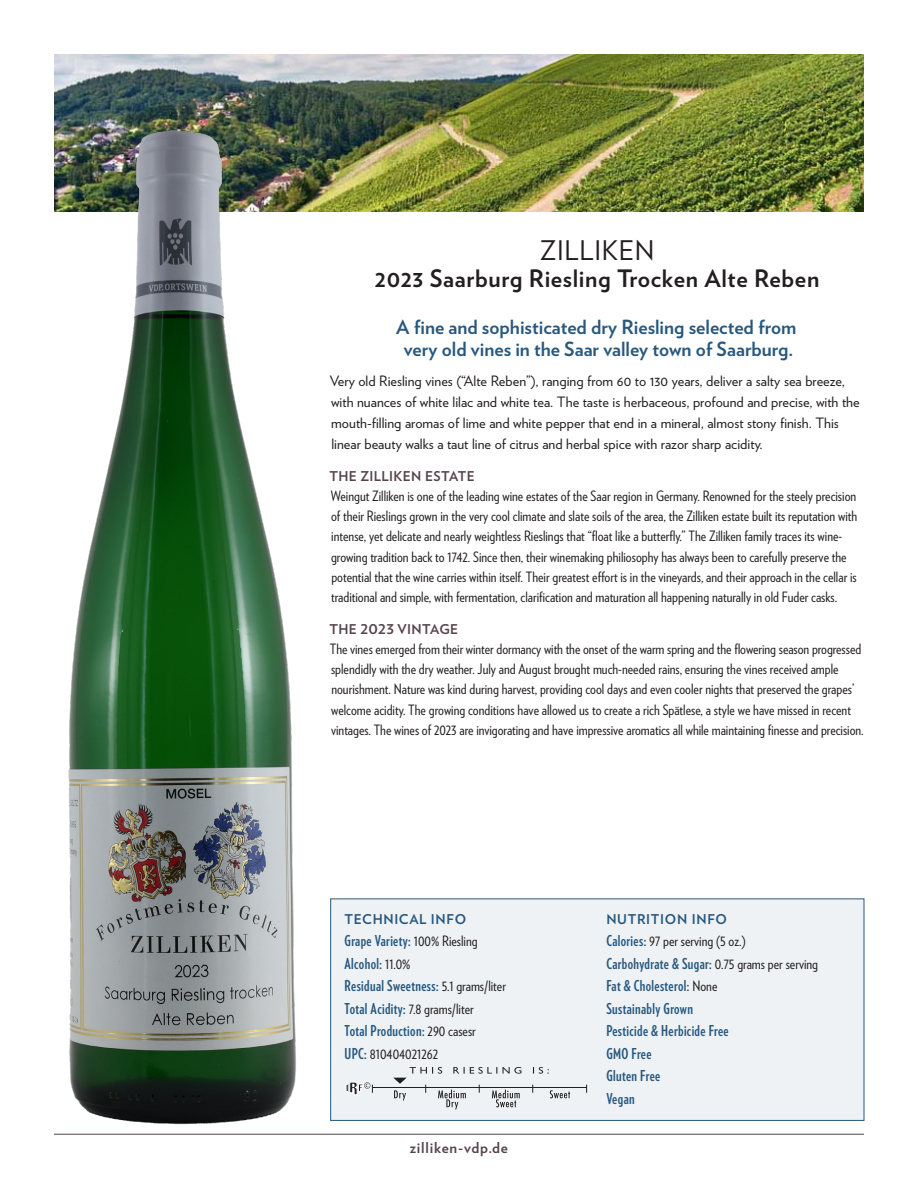
<style>
.page{position:relative;width:918px;height:1188px;background:#fff}
.page>*{position:absolute;margin:0;border:0;box-sizing:border-box;transform-origin:0 0}
.HD_1-V{font:27px "Verlag";letter-spacing:.025em;color:#231f20}
.HD_1A-V{font:700 24px "Verlag";letter-spacing:.025em;color:#231f20}
.Subhead_Description{font:700 19.5px/22.5px "Verlag";color:#27587f;text-align:center}
.Tech_Info_Bullets{font:700 15px "Verlag Compressed";letter-spacing:.025em;color:#27587f}
.t1{font:700 15px "Verlag";letter-spacing:.05em;color:#57434d}
.Text-Verlag_Condensed{font:14.25px/20.2px "Verlag Condensed";color:#231f20}
.Text-Verlag{font:14.25px/21px "Verlag";color:#231f20}
.Tech_Info_Bullets-2{font:14.25px "Verlag Condensed";color:#231f20}
.subhd_1{font:700 13.5px "Verlag";letter-spacing:.025em;color:#57434d}
.Subhead-Tech_Info{font:700 13.5px "Verlag";letter-spacing:.05em;color:#27587f}
.Tech_Info_Bullets-3{font:700 13.5px "Verlag";letter-spacing:.05em;color:#27587f}
.s1{font-family:"Verlag Condensed";font-weight:400;font-size:14.25px;color:#231f20}
.s2{font-family:"Verlag Compressed";font-weight:700;font-size:15px;color:#27587f}
</style>
<div class="page">
<hr style="left:54px;top:1134px;width:810px;height:1px;background:#57434d">
<img style="left:54px;top:54px;width:810px;height:158px">
<div style="left:331px;top:899px;width:533px;height:221px;background:#eff2f5"></div>
<div style="left:330px;top:898px;width:534px;height:223px;border:1px solid #27587f"></div>
<svg style="left:346px;top:1082px;width:27px;height:13px"></svg>
<hr style="left:373px;top:1087px;width:214px;height:1px;background:#231f20">
<svg style="left:393px;top:1067px;width:177px;height:42px"></svg>
<img style="left:60px;top:123px;width:243px;height:1002px">
<p class="HD_1-V" style="left:540px;top:230px;width:116px">ZILLIKEN</p>
<p class="HD_1A-V" style="left:375px;top:260px;width:446px">2023 Saarburg Riesling Trocken Alte Reben</p>
<p class="Subhead_Description" style="left:396px;top:314px;width:402px">A fine and sophisticated dry Riesling selected from very old vines in the Saar valley town of Saarburg.</p>
<p class="Text-Verlag" style="left:330px;top:370px;width:531px">Very old Riesling vines (“Alte Reben”), ranging from 60 to 130 years, deliver a salty sea breeze, with nuances of white lilac and white tea. The taste is herbaceous, profound and precise, with the mouth-filling aromas of lime and white pepper that end in a mineral, almost stony finish. This linear beauty walks a taut line of citrus and herbal spice with razor sharp acidity.</p>
<p class="subhd_1" style="left:329px;top:465px;width:147px">THE ZILLIKEN ESTATE</p>
<p class="Text-Verlag_Condensed" style="left:331px;top:485px;width:528px">Weingut Zilliken is one of the leading wine estates of the Saar region in Germany. Renowned for the steely precision of their Rieslings grown in the very cool climate and slate soils of the area, the Zilliken estate built its reputation with intense, yet delicate and nearly weightless Rieslings that “float like a butterfly.” The Zilliken family traces its wine&shy;growing tradition back to 1742. Since then, their winemaking philiosophy has always been to carefully preserve the potential that the wine carries within itself. Their greatest effort is in the vineyards, and their approach in the cellar is traditional and simple, with fermentation, clarification and maturation all happening naturally in old Fuder casks.</p>
<p class="subhd_1" style="left:329px;top:618px;width:130px">THE 2023 VINTAGE</p>
<p class="Text-Verlag_Condensed" style="left:330px;top:638px;width:535px">The vines emerged from their winter dormancy with the onset of the warm spring and the flowering season progressed splendidly with the dry weather. July and August brought much-needed rains, ensuring the vines received ample nourishment. Nature was kind during harvest, providing cool days and even cooler nights that preserved the grapes’ welcome acidity. The growing conditions have allowed us to create a rich Spätlese, a style we have missed in recent vintages. The wines of 2023 are invigorating and have impressive aromatics all while maintaining finesse and precision.</p>
<p class="Subhead-Tech_Info" style="left:345px;top:908px;width:123px">TECHNICAL INFO</p>
<p class="Tech_Info_Bullets" style="left:345px;top:930px;width:135px">Grape Variety: <span class="s1">100% Riesling</span></p>
<p class="Tech_Info_Bullets" style="left:345px;top:952px;width:67px">Alcohol: <span class="s1">11.0%</span></p>
<p class="Tech_Info_Bullets" style="left:345px;top:975px;width:163px">Residual Sweetness: <span class="s1">5.1 grams/liter</span></p>
<p class="Tech_Info_Bullets-2" style="left:345px;top:998px;width:131px"><span class="s2">Total Acidity:</span> 7.8 grams/liter</p>
<p class="Tech_Info_Bullets" style="left:345px;top:1020px;width:133px">Total Production: <span class="s1">290 casesr</span></p>
<p class="Tech_Info_Bullets-2" style="left:345px;top:1043px;width:95px"><span class="s2">UPC:</span> 810404021262</p>
<p class="t1" style="left:410px;top:1135px;width:100px">zilliken-vdp.de</p>
<p class="Tech_Info_Bullets-3" style="left:606px;top:908px;width:122px">NUTRITION INFO</p>
<p class="Tech_Info_Bullets-2" style="left:606px;top:931px;width:141px"><span class="s2">Calories:</span> 97 per serving (5 oz.)</p>
<p class="Tech_Info_Bullets" style="left:606px;top:952px;width:213px">Carbohydrate &amp; Sugar: <span class="s1">0.75 grams per serving</span></p>
<p class="Tech_Info_Bullets" style="left:606px;top:975px;width:113px">Fat &amp; Cholesterol: <span class="s1">None</span></p>
<p class="Tech_Info_Bullets" style="left:606px;top:997px;width:88px">Sustainably Grown</p>
<p class="Tech_Info_Bullets" style="left:606px;top:1020px;width:124px">Pesticide &amp; Herbicide Free</p>
<p class="Tech_Info_Bullets" style="left:606px;top:1042px;width:47px">GMO Free</p>
<p class="Tech_Info_Bullets" style="left:606px;top:1065px;width:56px">Gluten Free</p>
<p class="Tech_Info_Bullets" style="left:606px;top:1087px;width:30px">Vegan</p>
</div>
